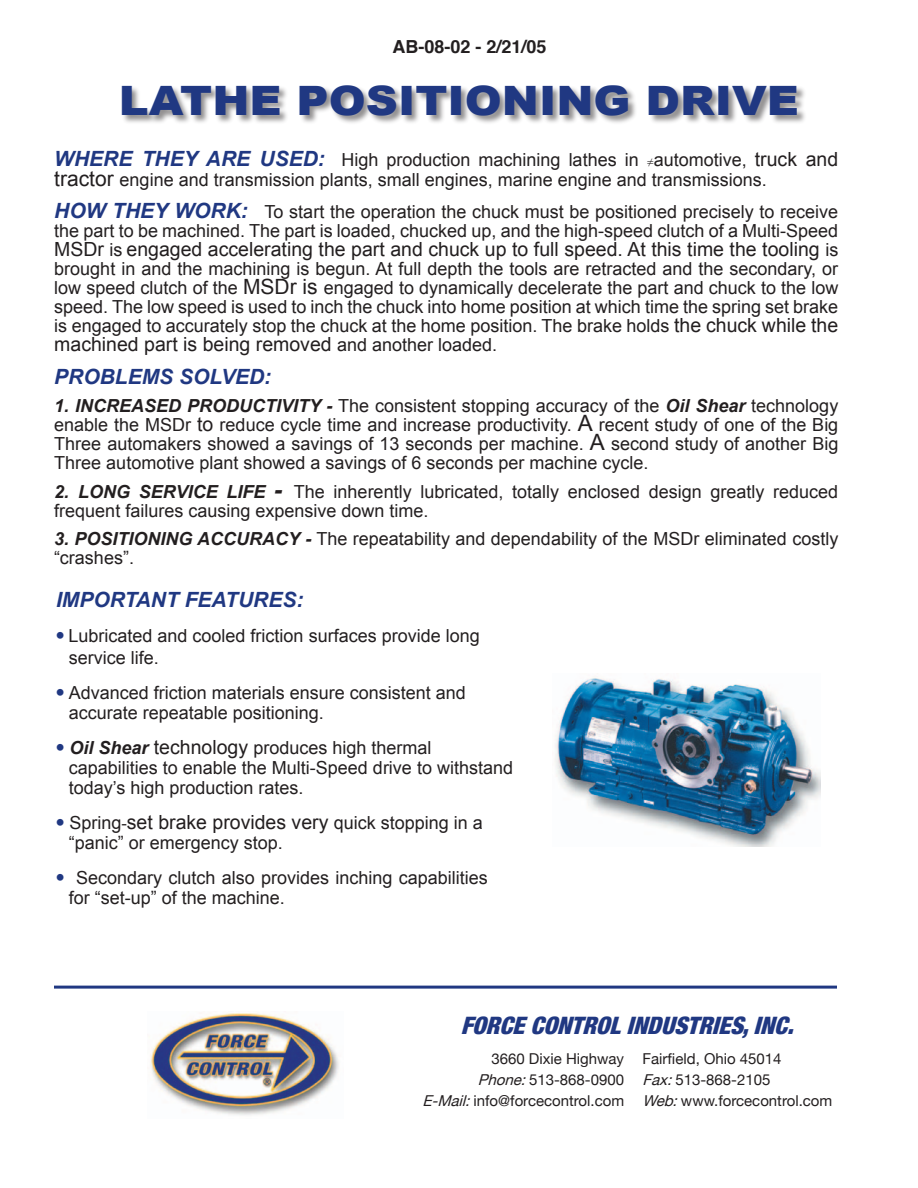
<style>
.page{position:relative;width:918px;height:1188px;background:#fff}
.page>*{position:absolute;margin:0;border:0;box-sizing:border-box;transform-origin:0 0}
.t1{font:900 40.5px "Arial";color:#203882;scale:1.1 1}
.t2{font:italic 900 condensed 24px "Helvetica Neue";color:#203882}
.t3{font:italic 700 21px "Arial";color:#203882}
.t4{font:19.5px "Arial";color:#231f20}
.t5{font:18px/19px "Arial";color:#231f20}
.t6{font:700 18px "Helvetica";color:#231f20}
.t7{font:15px/21px "Helvetica Neue";color:#231f20;text-align:right}
.s1{font-weight:700;font-style:italic;font-size:21px;color:#203882}
.s2{font-family:"Courier New";font-size:12px}
.s3{font-size:19.5px}
.s4{font-size:21px}
.s5{font-size:18px}
.s6{font-weight:700;font-style:italic}
.s7{font-size:22.5px}
.s8{font-weight:700;font-style:italic;font-size:24px}
.s9{font-size:27px;color:#203882}
.s10{font-size:16.5px}
.s11{font-style:italic}
</style>
<div class="page">
<div style="left:121px;top:85px;width:686px;height:41px;background:#231f20;opacity:.5"></div>
<img style="left:150px;top:1013px;width:189px;height:102px">
<hr style="left:54px;top:986px;width:783px;height:3px;background:#203882">
<img style="left:555px;top:677px;width:266px;height:170px">
<p class="t6" style="left:393px;top:34px;width:156px">AB-08-02 - 2/21/05</p>
<h1 class="t1" style="left:119px;top:78px;width:620px">LATHE POSITIONING DRIVE</h1>
<p class="t5" style="left:54px;top:151px;width:786px"><span class="s1">WHERE THEY ARE USED:</span> High production machining lathes in <span class="s2">≠</span>automotive, <span class="s3">truck and </span><span class="s4">tractor</span> engine and transmission plants, small engines, marine engine and transmissions.</p>
<p class="t5" style="left:54px;top:202px;width:786px"><span class="s1">HOW THEY WORK:</span> To start the operation the chuck must be positioned precisely to receive the part to be machined. The part is loaded, chucked up, and the high-speed clutch of a Multi-Speed</p>
<p class="t4" style="left:54px;top:238px;width:786px">MSDr <span class="s5">is</span> engaged accelerating the part and chuck up to full speed. At this time the tooling <span class="s5">is</span></p>
<p class="t5" style="left:54px;top:259px;width:786px;text-align:justify">brought in and the machining is begun. At full depth the tools are retracted and the secondary, or low speed clutch of the <span class="s4">MSDr is</span> engaged to dynamically decelerate the part and chuck to the low speed. The low speed is used to inch the chuck into home position at which time the spring set brake is engaged to accurately stop the chuck at the home position. The brake holds <span class="s3">the chuck while the</span></p>
<p class="t4" style="left:54px;top:334px;width:445px">machined part is being removed <span class="s5">and another loaded.</span></p>
<p class="t3" style="left:54px;top:365px;width:219px">PROBLEMS SOLVED:</p>
<p class="t5" style="left:54px;top:396px;width:786px;text-align:justify"><span class="s6">1. INCREASED PRODUCTIVITY -</span> The consistent stopping accuracy of the <span class="s6">Oil Shear</span> technology enable the MSDr <span class="s3">to</span> reduce cycle time and increase productivity. <span class="s7">A</span> recent study of one of the Big Three automakers showed a savings of 13 seconds per machine. <span class="s7">A</span> second study of another Big Three automotive plant showed a savings of 6 seconds per machine cycle.</p>
<p class="t5" style="left:54px;top:482px;width:786px"><span class="s6">2. LONG SERVICE LIFE</span> <span class="s8">-</span> The inherently lubricated, totally enclosed design greatly reduced frequent failures causing expensive down time.</p>
<p class="t5" style="left:54px;top:529px;width:786px"><span class="s6">3. POSITIONING ACCURACY -</span> The repeatability and dependability of the MSDr eliminated costly “crashes”.</p>
<p class="t3" style="left:56px;top:587px;width:249px">IMPORTANT FEATURES:</p>
<p class="t5" style="left:69px;top:625px;width:412px;line-height:21.9px;text-indent:-14px"><span class="s9">•</span> Lubricated and cooled friction surfaces provide long service life.</p>
<p class="t5" style="left:69px;top:683px;width:399px;line-height:19.5px;text-indent:-14px"><span class="s9">•</span> Advanced friction materials ensure consistent and accurate repeatable positioning.</p>
<p class="t5" style="left:69px;top:738px;width:446px;line-height:19.8px;text-indent:-14px"><span class="s9">•</span> <span class="s6">Oil Shear</span> <span class="s3">technology</span> produces high thermal capabilities to enable the Multi-Speed drive to withstand today’s high production rates.</p>
<p class="t5" style="left:69px;top:813px;width:416px;line-height:19.8px;text-indent:-14px"><span class="s9">•</span> Spring<span class="s10">-</span><span class="s3">set brake provides very</span> quick stopping in a “panic” or emergency stop.</p>
<p class="t5" style="left:69px;top:868px;width:420px;text-indent:-14px"><span class="s9">•</span> Secondary clutch also provides inching capabilities for “set-up” of the machine.</p>
<h2 class="t2" style="left:461px;top:1011px;width:342px">FORCECONTROLINDUSTRIES,INC.</h2>
<p class="t7" style="left:422px;top:1048px;width:203px">3660 Dixie Highway<br><span class="s11">Phone:</span>513-868-0900<br><span class="s11">E-Mail:</span>info@forcecontrol.com</p>
<p class="t7" style="left:643px;top:1048px;width:191px;text-align:left">Fairfield, Ohio 45014<br><span class="s11">Fax:</span>513-868-2105<br><span class="s11">Web:</span>www.forcecontrol.com</p>
</div>
